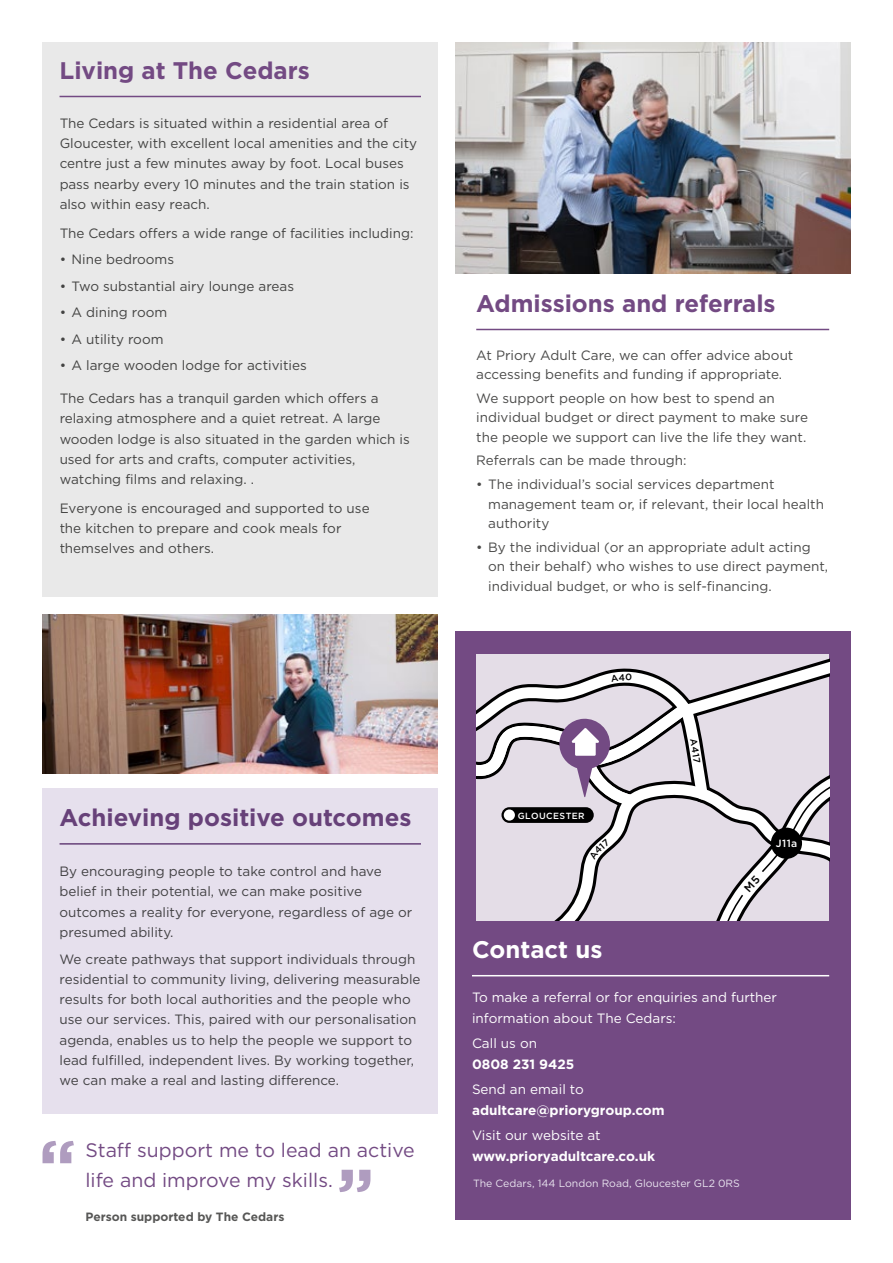
<style>
.page{position:relative;width:893px;height:1263px;background:#fff}
.page>*{position:absolute;margin:0;border:0;box-sizing:border-box;transform-origin:0 0}
.t1{font:700 24px "Gotham";color:#734a83}
.t2{font:700 24px "Gotham";color:#fff}
.t3{font:19.5px/30px "Gotham";color:#734a83}
.t4{font:13.5px/20.2px "Gotham";color:#4a4a49}
.t5{font:13.5px/21px "Gotham";color:#fff}
.t6{font:700 13.5px "Gotham";color:#fff}
.t7{font:700 12px "Gotham";color:#575756}
.t8{font:10.5px "Gotham";color:#e9e4ef}
.t9{font:500 10.5px "Gotham";color:#fff}
.t10{font:500 8.85px "Gotham";letter-spacing:.05em;color:#fff}
</style>
<div class="page">
<div style="left:43px;top:788px;width:395px;height:326px;background:#e6e0ed"></div>
<div style="left:455px;top:631px;width:395px;height:589px;background:#734a83"></div>
<img style="left:455px;top:43px;width:395px;height:230px">
<div style="left:43px;top:43px;width:395px;height:554px;background:#e9e9e9"></div>
<img style="left:43px;top:614px;width:395px;height:160px">
<hr style="left:472px;top:975px;width:357px;height:1px;background:#fff">
<hr style="left:60px;top:96px;width:361px;height:1px;background:#734a83">
<hr style="left:476px;top:329px;width:353px;height:1px;background:#734a83">
<hr style="left:60px;top:843px;width:361px;height:2px;background:#734a83">
<svg style="left:43px;top:1141px;width:31px;height:22px"></svg>
<svg style="left:339px;top:1170px;width:31px;height:22px"></svg>
<svg style="left:476px;top:654px;width:353px;height:267px;background:#cec9d1"></svg>
<h1 class="t1" style="left:60px;top:54px;width:252px">Living at The Cedars</h1>
<p class="t4" style="left:60px;top:113px;width:359px">The Cedars is situated within a residential area of Gloucester, with excellent local amenities and the city centre just a few minutes away by foot. Local buses pass nearby every 10 minutes and the train station is also within easy reach.</p>
<p class="t4" style="left:60px;top:222px;width:355px">The Cedars offers a wide range of facilities including:</p>
<p class="t4" style="left:60px;top:249px;width:116px">• Nine bedrooms</p>
<p class="t4" style="left:60px;top:275px;width:236px">• Two substantial airy lounge areas</p>
<p class="t4" style="left:60px;top:302px;width:109px">• A dining room</p>
<p class="t4" style="left:60px;top:328px;width:106px">• A utility room</p>
<p class="t4" style="left:60px;top:355px;width:249px">• A large wooden lodge for activities</p>
<p class="t4" style="left:60px;top:388px;width:352px">The Cedars has a tranquil garden which offers a relaxing atmosphere and a quiet retreat. A large wooden lodge is also situated in the garden which is used for arts and crafts, computer activities, watching films and relaxing. .</p>
<p class="t4" style="left:60px;top:498px;width:312px">Everyone is encouraged and supported to use the kitchen to prepare and cook meals for themselves and others.</p>
<h1 class="t1" style="left:476px;top:287px;width:301px">Admissions and referrals</h1>
<p class="t4" style="left:476px;top:345px;width:319px;line-height:19.5px">At Priory Adult Care, we can offer advice about accessing benefits and funding if appropriate.</p>
<p class="t4" style="left:476px;top:388px;width:333px;line-height:19.5px">We support people on how best to spend an individual budget or direct payment to make sure the people we support can live the life they want.</p>
<p class="t4" style="left:476px;top:450px;width:212px">Referrals can be made through:</p>
<p class="t4" style="left:488px;top:474px;width:337px;line-height:19.5px;text-indent:-12px">• The individual’s social services department management team or, if relevant, their local health authority</p>
<p class="t4" style="left:488px;top:537px;width:341px;line-height:19.5px;text-indent:-12px">• By the individual (or an appropriate adult acting on their behalf) who wishes to use direct payment, individual budget, or who is self-financing.</p>
<h1 class="t1" style="left:60px;top:802px;width:353px">Achieving positive outcomes</h1>
<p class="t4" style="left:60px;top:861px;width:354px">By encouraging people to take control and have belief in their potential, we can make positive outcomes a reality for everyone, regardless of age or presumed ability.</p>
<p class="t4" style="left:60px;top:948px;width:362px">We create pathways that support individuals through residential to community living, delivering measurable results for both local authorities and the people who use our services. This, paired with our personalisation agenda, enables us to help the people we support to lead fulfilled, independent lives. By working together, we can make a real and lasting difference.</p>
<h2 class="t3" style="left:85px;top:1134px;width:331px">Staff support me to lead an active life and improve my skills.</h2>
<p class="t7" style="left:85px;top:1208px;width:201px">Person supported by The Cedars</p>
<p class="t10" style="left:518px;top:810px;width:69px">GLOUCESTER</p>
<h1 class="t2" style="left:472px;top:933px;width:132px">Contact us</h1>
<p class="t9" style="left:776px;top:837px;width:23px">J11a</p>
<p class="t5" style="left:472px;top:986px;width:307px">To make a referral or for enquiries and further information about The Cedars:</p>
<p class="t5" style="left:472px;top:1032px;width:67px">Call us on</p>
<p class="t6" style="left:472px;top:1055px;width:104px">0808 231 9425</p>
<p class="t5" style="left:472px;top:1078px;width:113px">Send an email to</p>
<p class="t6" style="left:472px;top:1101px;width:194px">adultcare@priorygroup.com</p>
<p class="t5" style="left:472px;top:1125px;width:130px">Visit our website at</p>
<p class="t6" style="left:472px;top:1148px;width:185px">www.prioryadultcare.co.uk</p>
<p class="t8" style="left:473px;top:1177px;width:268px">The Cedars, 144 London Road, Gloucester GL2 0RS</p>
</div>
